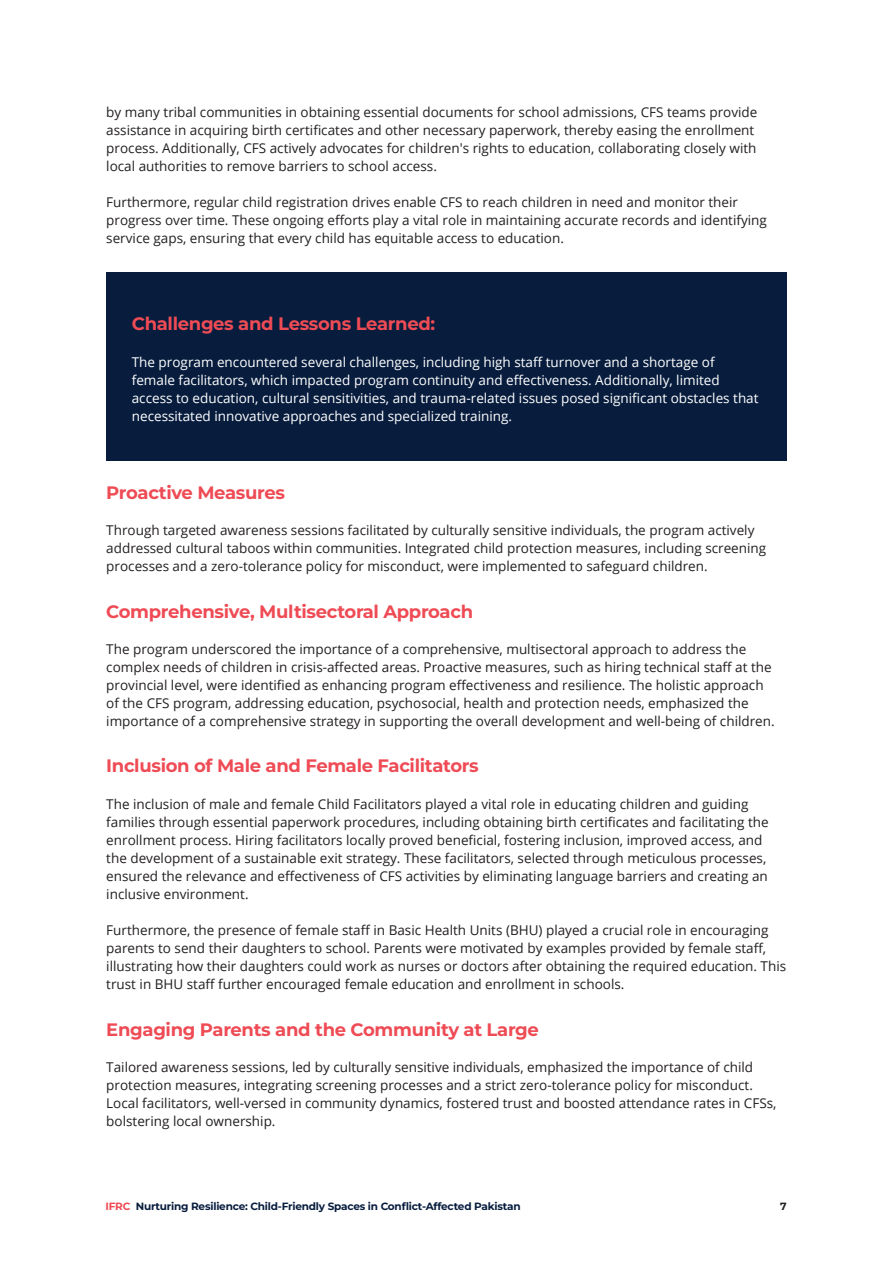
<style>
.page{position:relative;width:893px;height:1263px;background:#fff}
.page>*{position:absolute;margin:0;border:0;box-sizing:border-box;transform-origin:0 0}
.t1{font:100 18px "Montserrat";letter-spacing:-.02em;color:#ef4b55}
.t2{font:13.5px/18px "Open Sans";color:#231f20}
.t3{font:13.5px/18px "Open Sans";color:#fff}
.t4{font:100 10.5px "Montserrat";letter-spacing:-.02em;color:#081d3e}
.t5{font:100 10.5px "Montserrat";color:#231f20}
.s1{color:#ef4b55}
</style>
<div class="page">
<div style="left:106px;top:272px;width:681px;height:189px;background:#081d3e"></div>
<p class="t2" style="left:106px;top:102px;width:653px">by many tribal communities in obtaining essential documents for school admissions, CFS teams provide assistance in acquiring birth certificates and other necessary paperwork, thereby easing the enrollment process. Additionally, CFS actively advocates for children's rights to education, collaborating closely with local authorities to remove barriers to school access.</p>
<p class="t2" style="left:106px;top:193px;width:662px">Furthermore, regular child registration drives enable CFS to reach children in need and monitor their progress over time. These ongoing efforts play a vital role in maintaining accurate records and identifying service gaps, ensuring that every child has equitable access to education.</p>
<h1 class="t1" style="left:132px;top:312px;width:305px">Challenges and Lessons Learned:</h1>
<p class="t3" style="left:132px;top:352px;width:628px">The program encountered several challenges, including high staff turnover and a shortage of female facilitators, which impacted program continuity and effectiveness. Additionally, limited access to education, cultural sensitivities, and trauma-related issues posed significant obstacles that necessitated innovative approaches and specialized training.</p>
<h1 class="t1" style="left:106px;top:480px;width:180px">Proactive Measures</h1>
<p class="t2" style="left:106px;top:521px;width:661px">Through targeted awareness sessions facilitated by culturally sensitive individuals, the program actively addressed cultural taboos within communities. Integrated child protection measures, including screening processes and a zero-tolerance policy for misconduct, were implemented to safeguard children.</p>
<h1 class="t1" style="left:106px;top:599px;width:368px">Comprehensive, Multisectoral Approach</h1>
<p class="t2" style="left:106px;top:640px;width:670px">The program underscored the importance of a comprehensive, multisectoral approach to address the complex needs of children in crisis-affected areas. Proactive measures, such as hiring technical staff at the provincial level, were identified as enhancing program effectiveness and resilience. The holistic approach of the CFS program, addressing education, psychosocial, health and protection needs, emphasized the importance of a comprehensive strategy in supporting the overall development and well-being of children.</p>
<h1 class="t1" style="left:106px;top:754px;width:374px">Inclusion of Male and Female Facilitators</h1>
<p class="t2" style="left:106px;top:794px;width:664px">The inclusion of male and female Child Facilitators played a vital role in educating children and guiding families through essential paperwork procedures, including obtaining birth certificates and facilitating the enrollment process. Hiring facilitators locally proved beneficial, fostering inclusion, improved access, and the development of a sustainable exit strategy. These facilitators, selected through meticulous processes, ensured the relevance and effectiveness of CFS activities by eliminating language barriers and creating an inclusive environment.</p>
<p class="t2" style="left:106px;top:921px;width:681px">Furthermore, the presence of female staff in Basic Health Units (BHU) played a crucial role in encouraging parents to send their daughters to school. Parents were motivated by examples provided by female staff, illustrating how their daughters could work as nurses or doctors after obtaining the required education. This trust in BHU staff further encouraged female education and enrollment in schools.</p>
<h1 class="t1" style="left:106px;top:1017px;width:434px">Engaging Parents and the Community at Large</h1>
<p class="t2" style="left:106px;top:1058px;width:672px">Tailored awareness sessions, led by culturally sensitive individuals, emphasized the importance of child protection measures, integrating screening processes and a strict zero-tolerance policy for misconduct.<br>Local facilitators, well-versed in community dynamics, fostered trust and boosted attendance rates in CFSs, bolstering local ownership.</p>
<p class="t4" style="left:106px;top:1199px;width:417px"><span class="s1">IFRC</span> Nurturing Resilience: Child-Friendly Spaces in Conflict-Affected Pakistan</p>
<p class="t5" style="left:780px;top:1199px;width:8px">7</p>
</div>
